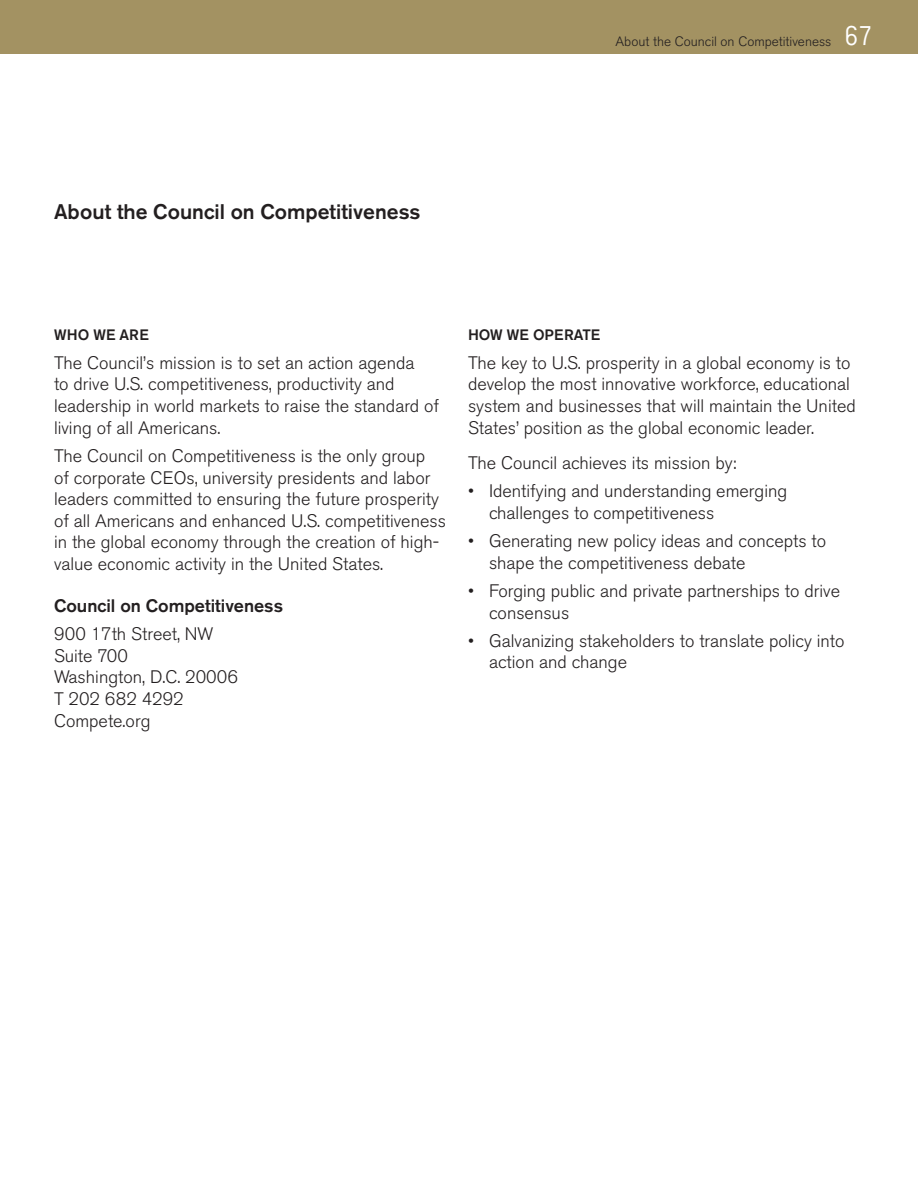
<style>
.page{position:relative;width:918px;height:1188px;background:#fff}
.page>*{position:absolute;margin:0;border:0;box-sizing:border-box;transform-origin:0 0}
.t1{font:500 21px "Akzidenz Grotesk BE";color:#231f20}
.t2{font:300 18px/21.6px "Akzidenz Grotesk BE";color:#231f20}
.t3{font:500 18px "Akzidenz Grotesk BE";color:#231f20}
.t4{font:500 15px "Akzidenz Grotesk BE";color:#231f20}
.t5{font:300 13.5px "Akzidenz Grotesk BE";color:#231f20}
.s1{font-family:"Numbers Claimcheck";font-weight:400;font-size:27px;color:#fff}
</style>
<div class="page">
<div style="left:0;top:0;width:918px;height:54px;background:#a39262"></div>
<p class="t5" style="left:615px;top:33px;width:259px">About the Council on Competitiveness <span class="s1">67</span></p>
<p class="t1" style="left:54px;top:199px;width:368px">About the Council on Competitiveness</p>
<p class="t4" style="left:54px;top:326px;width:97px">WHO WE ARE</p>
<p class="t2" style="left:54px;top:352px;width:387px">The Council’s mission is to set an action agenda<br>to drive U.S. competitiveness, productivity and leadership in world markets to raise the standard of living of all Americans.</p>
<p class="t2" style="left:54px;top:445px;width:393px">The Council on Competitiveness is the only group<br>of corporate CEOs, university presidents and labor leaders committed to ensuring the future prosperity of all Americans and enhanced U.S. competitiveness in the global economy through the creation of high&shy;value economic activity in the United States.</p>
<p class="t3" style="left:54px;top:594px;width:231px">Council on Competitiveness</p>
<p class="t2" style="left:54px;top:623px;width:161px">900 17th Street, NW<br>Suite 700</p>
<p class="t2" style="left:54px;top:667px;width:186px">Washington, D.C. 20006</p>
<p class="t2" style="left:54px;top:688px;width:131px">T 202 682 4292</p>
<p class="t2" style="left:54px;top:710px;width:98px">Compete.org</p>
<p class="t4" style="left:468px;top:326px;width:134px">HOW WE OPERATE</p>
<p class="t2" style="left:468px;top:352px;width:389px">The key to U.S. prosperity in a global economy is to develop the most innovative workforce, educational system and businesses that will maintain the United States’ position as the global economic leader.</p>
<p class="t2" style="left:468px;top:452px;width:270px">The Council achieves its mission by:</p>
<p class="t2" style="left:489px;top:480px;width:300px;text-indent:-21px">• Identifying and understanding emerging challenges to competitiveness</p>
<p class="t2" style="left:489px;top:530px;width:339px;text-indent:-21px">• Generating new policy ideas and concepts to shape the competitiveness debate</p>
<p class="t2" style="left:489px;top:580px;width:353px;text-indent:-21px">• Forging public and private partnerships to drive consensus</p>
<p class="t2" style="left:489px;top:630px;width:357px;text-indent:-21px">• Galvanizing stakeholders to translate policy into action and change</p>
</div>
